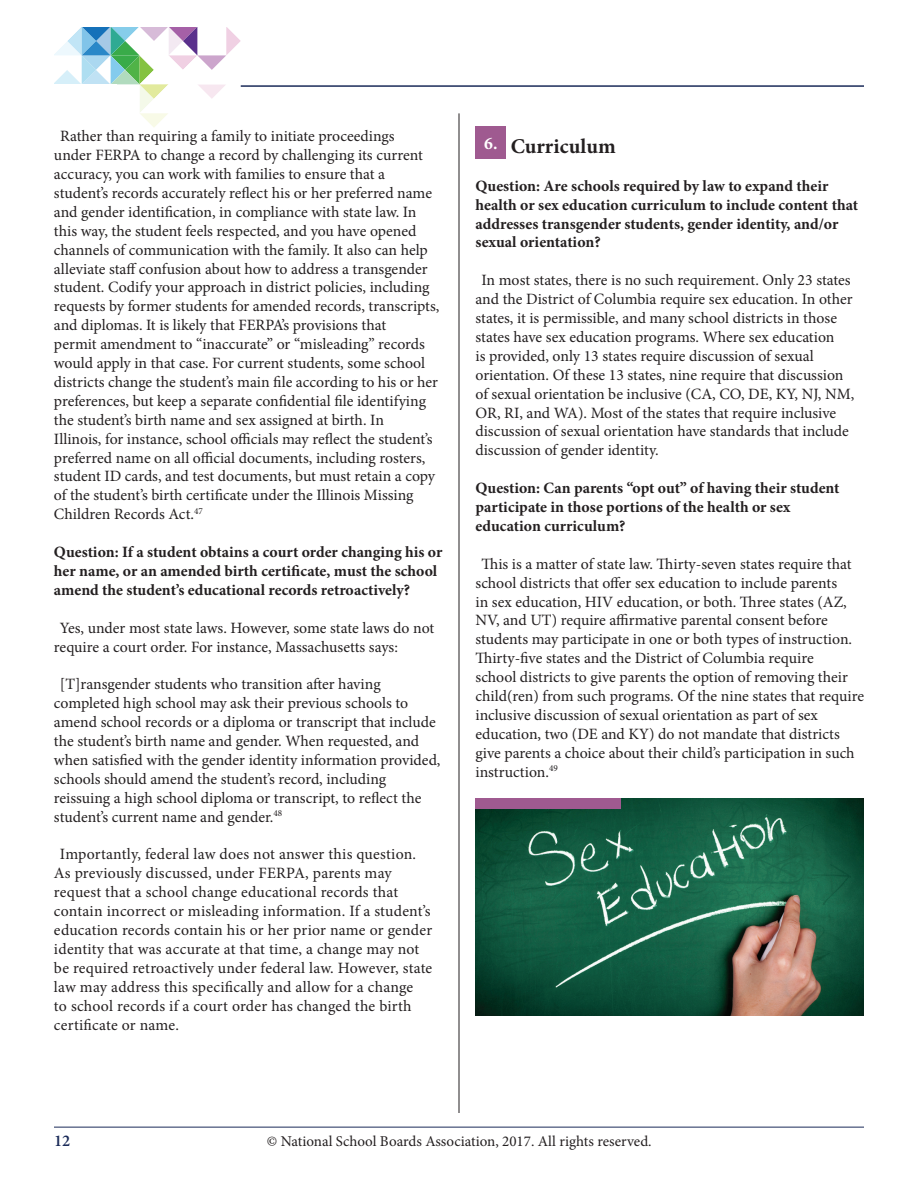
<style>
.page{position:relative;width:918px;height:1188px;background:#fff}
.page>*{position:absolute;margin:0;border:0;box-sizing:border-box;transform-origin:0 0}
.t1{font:700 21px "Minion Pro";color:#231f20}
.t2{font:600 16.5px "Minion Pro";color:#1b2b59}
.t3{font:15.75px/18.9px "Minion Pro";color:#231f20}
.t4{font:700 15.75px/18.9px "Minion Pro";color:#231f20}
.t5{font:15px "Minion Pro";color:#231f20}
</style>
<div class="page">
<hr style="left:241px;top:85px;width:623px;height:2px;background:#1b2b59">
<hr style="left:54px;top:1127px;width:810px;height:1px;background:#1b2b59">
<hr style="left:459px;top:113px;width:1px;height:1000px;background:#231f20">
<svg style="left:54px;top:27px;width:187px;height:100px"></svg>
<div style="left:15px;top:84px;width:102px;height:41px;background:#fff"></div>
<div style="left:476px;top:127px;width:30px;height:32px;background:#9f5a90"></div>
<img style="left:476px;top:799px;width:388px;height:216px">
<div style="left:476px;top:799px;width:145px;height:10px;background:#9f5a90"></div>
<p class="t3" style="left:54px;top:127px;width:387px;text-indent:6px">Rather than requiring a family to initiate proceedings<br>under FERPA to change a record by challenging its current accuracy, you can work with families to ensure that a student’s records accurately reflect his or her preferred name and gender identification, in compliance with state law. In this way, the student feels respected, and you have opened channels of communication with the family. It also can help alleviate staff confusion about how to address a transgender student. Codify your approach in district policies, including requests by former students for amended records, transcripts, and diplomas. It is likely that FERPA’s provisions that<br>permit amendment to “inaccurate” or “misleading” records would apply in that case. For current students, some school districts change the student’s main file according to his or her preferences, but keep a separate confidential file identifying the student’s birth name and sex assigned at birth. In<br>Illinois, for instance, school officials may reflect the student’s preferred name on all official documents, including rosters, student ID cards, and test documents, but must retain a copy of the student’s birth certificate under the Illinois Missing Children Records Act. <sup>47</sup></p>
<p class="t4" style="left:54px;top:542px;width:390px">Question: If a student obtains a court order changing his or her name, or an amended birth certificate, must the school amend the student’s educational records retroactively?</p>
<p class="t3" style="left:54px;top:618px;width:382px;text-indent:6px">Yes, under most state laws. However, some state laws do not require a court order. For instance, Massachusetts says:</p>
<p class="t3" style="left:54px;top:675px;width:388px;text-indent:6px">[T]ransgender students who transition after having completed high school may ask their previous schools to amend school records or a diploma or transcript that include the student’s birth name and gender. When requested, and when satisfied with the gender identity information provided, schools should amend the student’s record, including reissuing a high school diploma or transcript, to reflect the student’s current name and gender. <sup>48</sup></p>
<p class="t3" style="left:54px;top:845px;width:380px;text-indent:6px">Importantly, federal law does not answer this question.<br>As previously discussed, under FERPA, parents may request that a school change educational records that contain incorrect or misleading information. If a student’s education records contain his or her prior name or gender identity that was accurate at that time, a change may not be required retroactively under federal law. However, state law may address this specifically and allow for a change<br>to school records if a court order has changed the birth certificate or name.</p>
<h1 class="t1" style="left:484px;top:131px;width:133px"><sup>6.</sup> Curriculum</h1>
<p class="t4" style="left:476px;top:176px;width:384px">Question: Are schools required by law to expand their health or sex education curriculum to include content that addresses transgender students, gender identity, and/or sexual orientation?</p>
<p class="t3" style="left:476px;top:271px;width:380px;text-indent:6px">In most states, there is no such requirement. Only 23 states and the District of Columbia require sex education. In other states, it is permissible, and many school districts in those states have sex education programs. Where sex education<br>is provided, only 13 states require discussion of sexual orientation. Of these 13 states, nine require that discussion of sexual orientation be inclusive (CA, CO, DE, KY, NJ, NM, OR, RI, and WA). Most of the states that require inclusive discussion of sexual orientation have standards that include discussion of gender identity.</p>
<p class="t4" style="left:476px;top:478px;width:366px">Question: Can parents “opt out” of having their student participate in those portions of the health or sex education curriculum?</p>
<p class="t3" style="left:476px;top:554px;width:390px;text-indent:6px">This is a matter of state law. Thirty-seven states require that school districts that offer sex education to include parents<br>in sex education, HIV education, or both. Three states (AZ, NV, and UT) require affirmative parental consent before students may participate in one or both types of instruction.<br>Thirty-five states and the District of Columbia require<br>school districts to give parents the option of removing their child(ren) from such programs. Of the nine states that require inclusive discussion of sexual orientation as part of sex education, two (DE and KY) do not mandate that districts give parents a choice about their child’s participation in such instruction. <sup>49</sup></p>
<p class="t2" style="left:54px;top:1129px;width:18px">12</p>
<p class="t5" style="left:267px;top:1131px;width:386px">© National School Boards Association, 2017. All rights reserved.</p>
</div>
